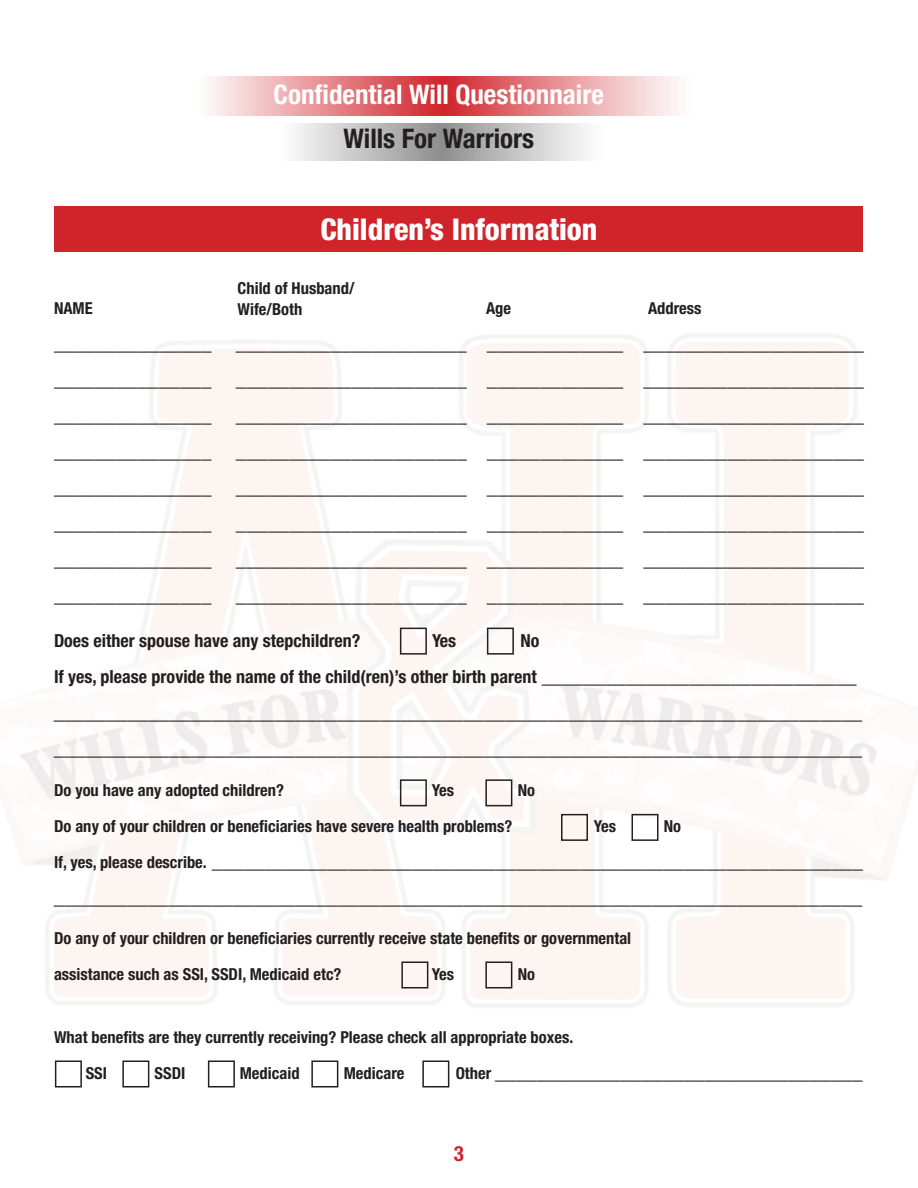
<style>
.page{position:relative;width:918px;height:1188px;background:#fff}
.page>*{position:absolute;margin:0;border:0;box-sizing:border-box;transform-origin:0 0}
.t1{font:800 condensed 30px "Helvetica Neue LT Std";color:#fff}
.t2{font:700 condensed 27px "Helvetica Neue LT Std";color:#fff}
.t3{font:700 condensed 27px "Helvetica Neue LT Std";color:#231f20}
.t4{font:700 condensed 21px/36px "Helvetica Neue LT Std";color:#231f20}
.t5{font:700 condensed 21px "Helvetica Neue LT Std";color:#d1232a}
.t6{font:700 condensed 18px "Helvetica Neue LT Std";color:#231f20}
.t7{font:700 condensed 16.5px "Helvetica Neue LT Std";color:#231f20}
.s1{font-size:21px}
.s2{font-size:16.5px}
</style>
<div class="page">
<img style="left:0;top:123px;width:918px;height:965px">
<div style="left:55px;top:206px;width:808px;height:46px;background:#d1232a"></div>
<div style="left:400px;top:628px;width:27px;height:27px;border:2px solid #231f20"></div>
<div style="left:487px;top:628px;width:27px;height:27px;border:2px solid #231f20"></div>
<div style="left:400px;top:779px;width:27px;height:27px;border:2px solid #231f20"></div>
<div style="left:485px;top:779px;width:27px;height:27px;border:2px solid #231f20"></div>
<div style="left:561px;top:814px;width:27px;height:27px;border:2px solid #231f20"></div>
<div style="left:632px;top:814px;width:26px;height:27px;border:2px solid #231f20"></div>
<div style="left:401px;top:962px;width:27px;height:26px;border:2px solid #231f20"></div>
<div style="left:485px;top:962px;width:27px;height:26px;border:2px solid #231f20"></div>
<div style="left:422px;top:1060px;width:27px;height:28px;border:2px solid #231f20"></div>
<div style="left:311px;top:1060px;width:27px;height:28px;border:2px solid #231f20"></div>
<div style="left:208px;top:1060px;width:27px;height:28px;border:2px solid #231f20"></div>
<div style="left:122px;top:1060px;width:27px;height:28px;border:2px solid #231f20"></div>
<div style="left:55px;top:1060px;width:27px;height:28px;border:2px solid #231f20"></div>
<svg style="left:209px;top:76px;width:468px;height:40px;background:#e78e92"></svg>
<svg style="left:273px;top:124px;width:331px;height:37px"></svg>
<p class="t2" style="left:274px;top:78px;width:332px">Confidential Will Questionnaire</p>
<p class="t3" style="left:343px;top:122px;width:192px">Wills For Warriors</p>
<p class="t1" style="left:320px;top:211px;width:279px">Children’s Information</p>
<p class="t7" style="left:238px;top:278px;width:118px">Child of Husband/</p>
<p class="t7" style="left:238px;top:299px;width:66px">Wife/Both</p>
<p class="t7" style="left:54px;top:298px;width:40px">NAME</p>
<p class="t7" style="left:486px;top:298px;width:27px">Age</p>
<p class="t7" style="left:648px;top:298px;width:55px">Address</p>
<p class="t4" style="left:54px;top:324px;width:811px">_______________ ______________________ _____________ _____________________</p>
<p class="t4" style="left:54px;top:360px;width:811px">_______________ ______________________ _____________ _____________________</p>
<p class="t4" style="left:54px;top:396px;width:811px">_______________ ______________________ _____________ _____________________</p>
<p class="t4" style="left:54px;top:432px;width:811px">_______________ ______________________ _____________ _____________________</p>
<p class="t4" style="left:54px;top:468px;width:811px">_______________ ______________________ _____________ _____________________</p>
<p class="t4" style="left:54px;top:504px;width:811px">_______________ ______________________ _____________ _____________________</p>
<p class="t4" style="left:54px;top:540px;width:811px">_______________ ______________________ _____________ _____________________</p>
<p class="t4" style="left:54px;top:576px;width:811px">_______________ ______________________ _____________ _____________________</p>
<p class="t6" style="left:54px;top:630px;width:308px">Does either spouse have any stepchildren?</p>
<p class="t6" style="left:432px;top:630px;width:26px">Yes</p>
<p class="t6" style="left:521px;top:630px;width:20px">No</p>
<p class="t6" style="left:54px;top:666px;width:804px">If yes, please provide the name of the child(ren)’s other birth parent <span class="s1">______________________________</span></p>
<p class="t4" style="left:54px;top:693px;width:810px">_____________________________________________________________________________ _____________________________________________________________________________</p>
<p class="t7" style="left:54px;top:781px;width:232px">Do you have any adopted children?</p>
<p class="t7" style="left:432px;top:781px;width:24px">Yes</p>
<p class="t7" style="left:518px;top:781px;width:19px">No</p>
<p class="t7" style="left:54px;top:817px;width:460px">Do any of your children or beneficiaries have severe health problems?</p>
<p class="t7" style="left:594px;top:817px;width:24px">Yes</p>
<p class="t7" style="left:664px;top:817px;width:19px">No</p>
<p class="t4" style="left:54px;top:843px;width:810px"><span class="s2">If, yes, please describe.</span> ______________________________________________________________ _____________________________________________________________________________</p>
<p class="t7" style="left:54px;top:928px;width:579px">Do any of your children or beneficiaries currently receive state benefits or governmental</p>
<p class="t7" style="left:54px;top:964px;width:289px">assistance such as SSI, SSDI, Medicaid etc?</p>
<p class="t7" style="left:432px;top:964px;width:24px">Yes</p>
<p class="t7" style="left:518px;top:964px;width:19px">No</p>
<p class="t7" style="left:54px;top:1027px;width:521px">What benefits are they currently receiving? Please check all appropriate boxes.</p>
<p class="t7" style="left:86px;top:1063px;width:23px">SSI</p>
<p class="t7" style="left:155px;top:1063px;width:32px">SSDI</p>
<p class="t7" style="left:240px;top:1063px;width:61px">Medicaid</p>
<p class="t7" style="left:344px;top:1063px;width:62px">Medicare</p>
<p class="t4" style="left:456px;top:1053px;width:408px"><span class="s2">Other</span> ___________________________________</p>
<p class="t5" style="left:454px;top:1141px;width:12px">3</p>
</div>
